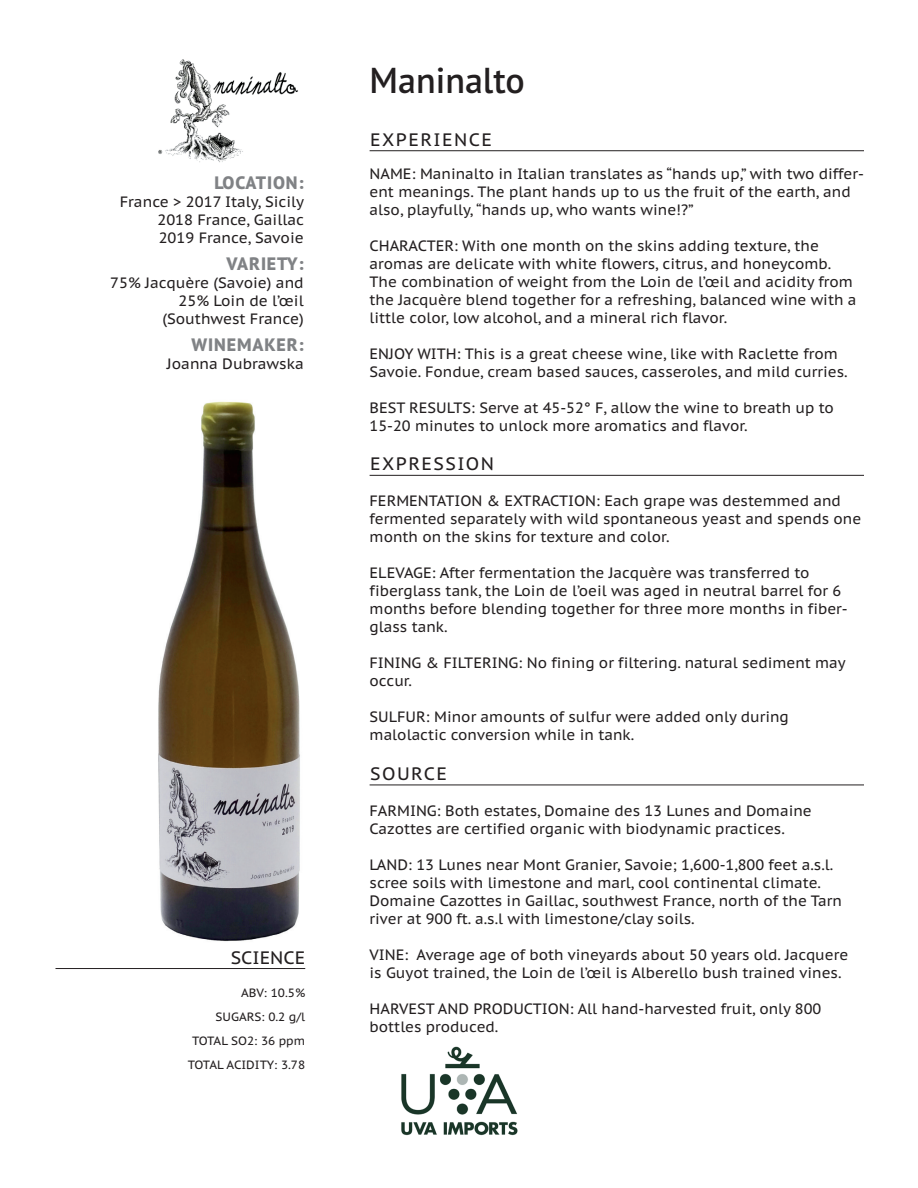
<style>
.page{position:relative;width:918px;height:1188px;background:#fff}
.page>*{position:absolute;margin:0;border:0;box-sizing:border-box;transform-origin:0 0}
.Wine_Name{font:600 36px "PT Sans Pro";color:#231f20}
.Section_Heder{font:18px "PT Sans Pro Caption";letter-spacing:.08em;color:#231f20}
.Location_Variety{font:800 18px "PT Sans Pro";letter-spacing:.05em;color:#808285}
.Category{font:800 18px "PT Sans Pro";letter-spacing:.05em;color:#808285}
.Section_Heder_Right{font:18px "PT Sans Pro Caption";color:#231f20}
.Category-2{font:15px/18px "PT Sans Pro Caption";color:#231f20}
.Science_Words{font:12px "PT Sans Pro Caption";color:#231f20}
</style>
<div class="page">
<hr style="left:370px;top:150px;width:494px;height:1px;background:#231f20">
<hr style="left:370px;top:475px;width:494px;height:1px;background:#231f20">
<hr style="left:370px;top:785px;width:494px;height:1px;background:#231f20">
<img style="left:158px;top:401px;width:142px;height:541px">
<hr style="left:56px;top:968px;width:249px;height:1px;background:#231f20">
<img style="left:401px;top:1046px;width:117px;height:90px">
<img style="left:158px;top:59px;width:140px;height:104px">
<p class="Location_Variety" style="left:214px;top:170px;width:91px">LOCATION:</p>
<p class="Category-2" style="left:120px;top:192px;width:186px">France &gt; 2017 Italy, Sicily</p>
<p class="Category-2" style="left:157px;top:210px;width:148px">2018 France, Gaillac</p>
<p class="Category-2" style="left:159px;top:228px;width:147px">2019 France, Savoie</p>
<p class="Category" style="left:227px;top:251px;width:79px">VARIETY:</p>
<p class="Category-2" style="left:110px;top:273px;width:195px">75% Jacquère (Savoie) and</p>
<p class="Category-2" style="left:179px;top:291px;width:127px">25% Loin de l’œil</p>
<p class="Category-2" style="left:162px;top:309px;width:143px">(Southwest France)</p>
<p class="Location_Variety" style="left:192px;top:332px;width:114px">WINEMAKER:</p>
<p class="Category-2" style="left:167px;top:354px;width:138px">Joanna Dubrawska</p>
<p class="Section_Heder_Right" style="left:231px;top:946px;width:76px">SCIENCE</p>
<p class="Science_Words" style="left:241px;top:985px;width:66px">ABV: 10.5%</p>
<p class="Science_Words" style="left:216px;top:1009px;width:91px">SUGARS: 0.2 g/l</p>
<p class="Science_Words" style="left:192px;top:1033px;width:115px">TOTAL SO2: 36 ppm</p>
<p class="Science_Words" style="left:188px;top:1057px;width:119px">TOTAL ACIDITY: 3.78</p>
<p class="Wine_Name" style="left:370px;top:57px;width:157px">Maninalto</p>
<p class="Section_Heder" style="left:370px;top:128px;width:123px">EXPERIENCE</p>
<p class="Category-2" style="left:370px;top:164px;width:496px">NAME: Maninalto in Italian translates as “hands up,” with two differ&shy;ent meanings. The plant hands up to us the fruit of the earth, and also, playfully, “hands up, who wants wine!?”</p>
<p class="Category-2" style="left:370px;top:236px;width:488px">CHARACTER: With one month on the skins adding texture, the aromas are delicate with white flowers, citrus, and honeycomb.<br>The combination of weight from the Loin de l’œil and acidity from the Jacquère blend together for a refreshing, balanced wine with a little color, low alcohol, and a mineral rich flavor.</p>
<p class="Category-2" style="left:370px;top:344px;width:480px">ENJOY WITH: This is a great cheese wine, like with Raclette from<br>Savoie. Fondue, cream based sauces, casseroles, and mild curries.</p>
<p class="Category-2" style="left:370px;top:398px;width:466px">BEST RESULTS: Serve at 45-52° F, allow the wine to breath up to</p>
<p class="Category-2" style="left:370px;top:416px;width:380px">15-20 minutes to unlock more aromatics and flavor.</p>
<p class="Section_Heder" style="left:370px;top:452px;width:125px">EXPRESSION</p>
<p class="Category-2" style="left:370px;top:492px;width:493px">FERMENTATION &amp; EXTRACTION: Each grape was destemmed and fermented separately with wild spontaneous yeast and spends one month on the skins for texture and color.</p>
<p class="Category-2" style="left:370px;top:564px;width:441px">ELEVAGE: After fermentation the Jacquère was transferred to</p>
<p class="Category-2" style="left:370px;top:582px;width:480px">fiberglass tank, the Loin de l’oeil was aged in neutral barrel for 6 months before blending together for three more months in fiber&shy;glass tank.</p>
<p class="Category-2" style="left:370px;top:654px;width:478px">FINING &amp; FILTERING: No fining or filtering. natural sediment may occur.</p>
<p class="Category-2" style="left:370px;top:708px;width:421px">SULFUR: Minor amounts of sulfur were added only during</p>
<p class="Category-2" style="left:370px;top:726px;width:266px">malolactic conversion while in tank.</p>
<p class="Section_Heder" style="left:370px;top:762px;width:78px">SOURCE</p>
<p class="Category-2" style="left:370px;top:801px;width:444px">FARMING: Both estates, Domaine des 13 Lunes and Domaine</p>
<p class="Category-2" style="left:370px;top:819px;width:417px">Cazottes are certified organic with biodynamic practices.</p>
<p class="Category-2" style="left:370px;top:855px;width:465px">LAND: 13 Lunes near Mont Granier, Savoie; 1,600-1,800 feet a.s.l. scree soils with limestone and marl, cool continental climate.</p>
<p class="Category-2" style="left:370px;top:891px;width:474px">Domaine Cazottes in Gaillac, southwest France, north of the Tarn river at 900 ft. a.s.l with limestone/clay soils.</p>
<p class="Category-2" style="left:370px;top:945px;width:480px">VINE: Average age of both vineyards about 50 years old. Jacquere is Guyot trained, the Loin de l’œil is Alberello bush trained vines.</p>
<p class="Category-2" style="left:370px;top:999px;width:453px">HARVEST AND PRODUCTION: All hand-harvested fruit, only 800</p>
<p class="Category-2" style="left:370px;top:1017px;width:130px">bottles produced.</p>
</div>
